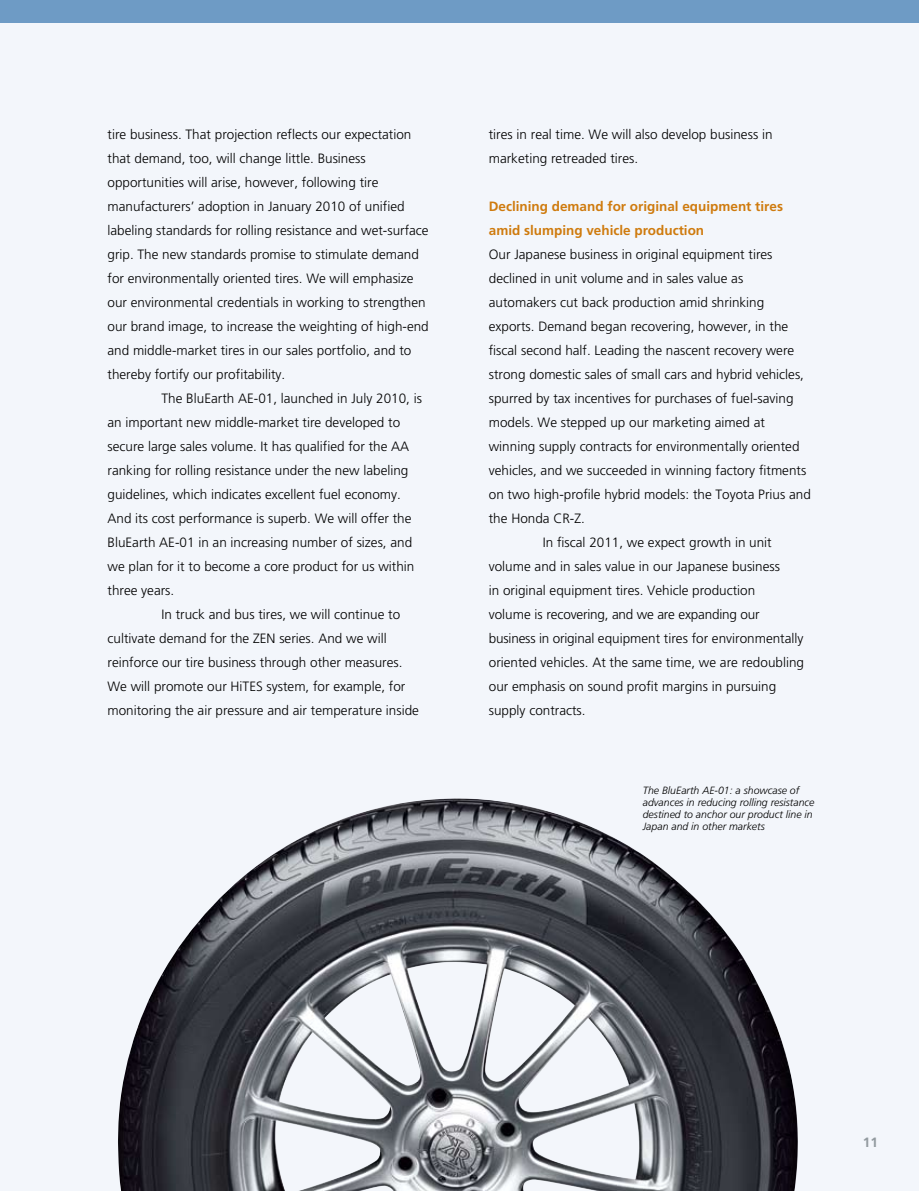
<style>
.page{position:relative;width:919px;height:1191px;background:#fff}
.page>*{position:absolute;margin:0;border:0;box-sizing:border-box;transform-origin:0 0}
.t1{font:300 13.5px/24px "Frutiger";color:#000}
.t2{font:700 13.5px/24px "Frutiger";color:#cf7b0e}
.t3{font:700 13.5px "Frutiger";color:#929a9f}
.t4{font:italic 300 10.5px/12px "Frutiger";color:#000}
</style>
<div class="page">
<div style="left:0;top:1px;width:918px;height:1190px;background:#f3f6fb"></div>
<div style="left:0;top:0;width:918px;height:23px;background:#6e9bc5"></div>
<img style="left:118px;top:798px;width:680px;height:393px">
<p class="t1" style="left:107px;top:122px;width:305px">tire business. That projection reflects our expectation</p>
<p class="t1" style="left:107px;top:146px;width:260px">that demand, too, will change little. Business</p>
<p class="t1" style="left:107px;top:170px;width:272px">opportunities will arise, however, following tire</p>
<p class="t1" style="left:107px;top:194px;width:299px">manufacturers’ adoption in January 2010 of unified</p>
<p class="t1" style="left:107px;top:218px;width:323px">labeling standards for rolling resistance and wet-surface</p>
<p class="t1" style="left:107px;top:242px;width:313px">grip. The new standards promise to stimulate demand</p>
<p class="t1" style="left:107px;top:266px;width:307px">for environmentally oriented tires. We will emphasize</p>
<p class="t1" style="left:107px;top:290px;width:320px">our environmental credentials in working to strengthen</p>
<p class="t1" style="left:107px;top:314px;width:323px">our brand image, to increase the weighting of high-end</p>
<p class="t1" style="left:107px;top:338px;width:305px">and middle-market tires in our sales portfolio, and to</p>
<p class="t1" style="left:107px;top:362px;width:179px">thereby fortify our profitability.</p>
<p class="t1" style="left:161px;top:386px;width:262px">The BluEarth AE-01, launched in July 2010, is</p>
<p class="t1" style="left:107px;top:410px;width:294px">an important new middle-market tire developed to</p>
<p class="t1" style="left:107px;top:434px;width:303px">secure large sales volume. It has qualified for the AA</p>
<p class="t1" style="left:107px;top:458px;width:302px">ranking for rolling resistance under the new labeling</p>
<p class="t1" style="left:107px;top:482px;width:295px">guidelines, which indicates excellent fuel economy.</p>
<p class="t1" style="left:107px;top:506px;width:305px">And its cost performance is superb. We will offer the</p>
<p class="t1" style="left:107px;top:530px;width:306px">BluEarth AE-01 in an increasing number of sizes, and</p>
<p class="t1" style="left:107px;top:554px;width:308px">we plan for it to become a core product for us within</p>
<p class="t1" style="left:107px;top:578px;width:68px">three years.</p>
<p class="t1" style="left:161px;top:602px;width:240px">In truck and bus tires, we will continue to</p>
<p class="t1" style="left:107px;top:626px;width:281px">cultivate demand for the ZEN series. And we will</p>
<p class="t1" style="left:107px;top:650px;width:296px">reinforce our tire business through other measures.</p>
<p class="t1" style="left:107px;top:674px;width:299px">We will promote our HiTES system, for example, for</p>
<p class="t1" style="left:107px;top:698px;width:313px">monitoring the air pressure and air temperature inside</p>
<p class="t1" style="left:489px;top:122px;width:285px">tires in real time. We will also develop business in marketing retreaded tires.</p>
<p class="t2" style="left:489px;top:194px;width:296px">Declining demand for original equipment tires amid slumping vehicle production</p>
<p class="t1" style="left:489px;top:242px;width:285px">Our Japanese business in original equipment tires</p>
<p class="t1" style="left:489px;top:266px;width:256px">declined in unit volume and in sales value as</p>
<p class="t1" style="left:489px;top:290px;width:277px">automakers cut back production amid shrinking</p>
<p class="t1" style="left:489px;top:314px;width:301px">exports. Demand began recovering, however, in the</p>
<p class="t1" style="left:489px;top:338px;width:307px">fiscal second half. Leading the nascent recovery were</p>
<p class="t1" style="left:489px;top:362px;width:317px">strong domestic sales of small cars and hybrid vehicles,</p>
<p class="t1" style="left:489px;top:386px;width:306px">spurred by tax incentives for purchases of fuel-saving</p>
<p class="t1" style="left:489px;top:410px;width:278px">models. We stepped up our marketing aimed at</p>
<p class="t1" style="left:489px;top:434px;width:312px">winning supply contracts for environmentally oriented</p>
<p class="t1" style="left:489px;top:458px;width:319px">vehicles, and we succeeded in winning factory fitments</p>
<p class="t1" style="left:489px;top:482px;width:323px">on two high-profile hybrid models: the Toyota Prius and</p>
<p class="t1" style="left:489px;top:506px;width:98px">the Honda CR-Z.</p>
<p class="t1" style="left:543px;top:530px;width:230px">In fiscal 2011, we expect growth in unit</p>
<p class="t1" style="left:489px;top:554px;width:293px">volume and in sales value in our Japanese business</p>
<p class="t1" style="left:489px;top:578px;width:268px">in original equipment tires. Vehicle production</p>
<p class="t1" style="left:489px;top:602px;width:272px">volume is recovering, and we are expanding our</p>
<p class="t1" style="left:489px;top:626px;width:316px">business in original equipment tires for environmentally</p>
<p class="t1" style="left:489px;top:650px;width:317px">oriented vehicles. At the same time, we are redoubling</p>
<p class="t1" style="left:489px;top:674px;width:289px">our emphasis on sound profit margins in pursuing</p>
<p class="t1" style="left:489px;top:698px;width:98px">supply contracts.</p>
<p class="t4" style="left:642px;top:784px;width:173px">The BluEarth AE-01: a showcase of advances in reducing rolling resistance destined to anchor our product line in Japan and in other markets</p>
<p class="t3" style="left:862px;top:1134px;width:17px">11</p>
</div>
